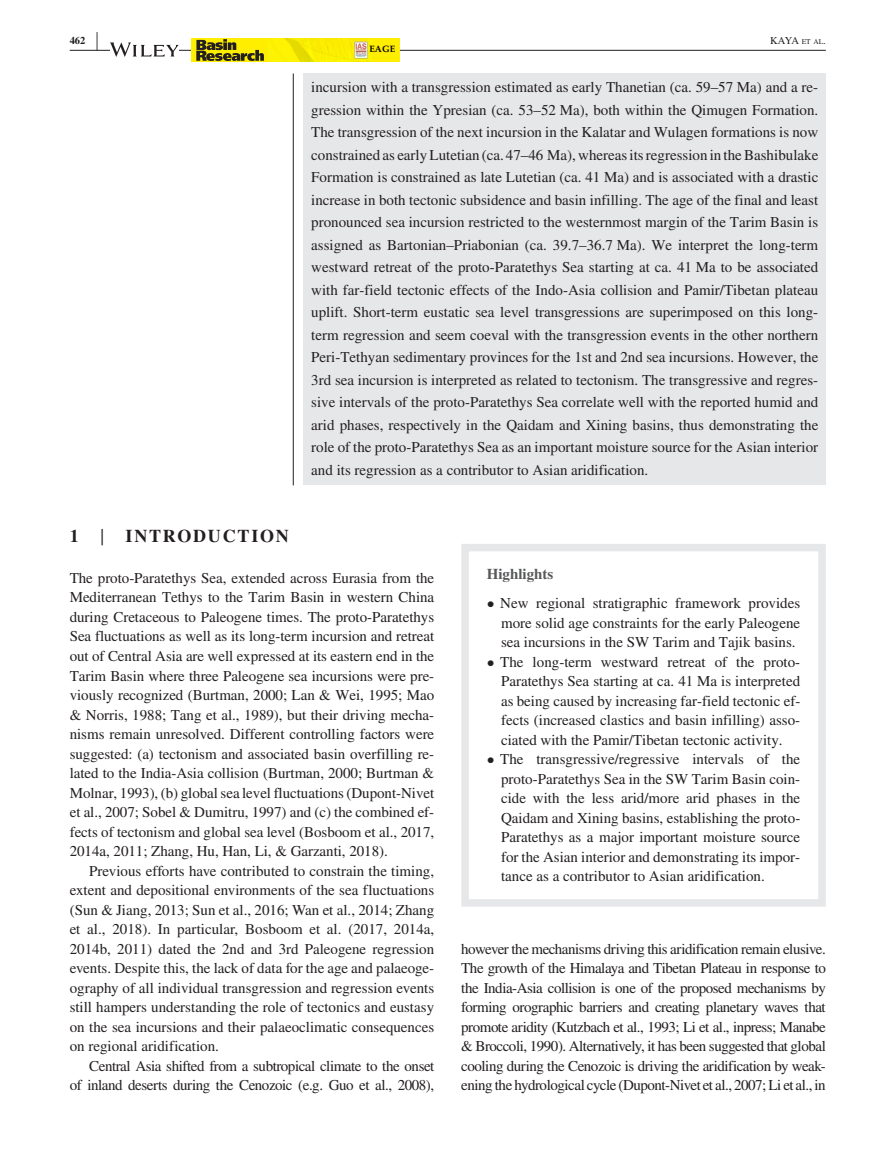
<style>
.page{position:relative;width:893px;height:1174px;background:#fff}
.page>*{position:absolute;margin:0;border:0;box-sizing:border-box;transform-origin:0 0}
.t1{font:700 25.95px "STIX";color:#231f20;scale:.36 1}
.t2{font:700 18px "STIX";letter-spacing:.1em;color:#231f20}
.t3{font:15px/19.5px "STIX";color:#231f20;text-align:justify}
.t4{font:15px/19.5px "STIX";letter-spacing:-.03em;color:#231f20;text-align:right}
.t5{font:700 15px "STIX";color:#57585a}
.t6{font:10.5px "STIX";color:#231f20}
.t7{font:700 10.5px "STIX";color:#231f20}
.t8{font:700 9.15px "Palatino Linotype";color:#000}
.s1{font-size:7.35px}
.s2{font-weight:400;font-size:23.7px}
</style>
<div class="page">
<hr style="left:70px;top:50px;width:756px;height:1px;background:#231f20">
<svg style="left:110px;top:42px;width:69px;height:15px"></svg>
<div style="left:191px;top:38px;width:208px;height:24px;background:#fe0"></div>
<img style="left:268px;top:38px;width:104px;height:24px">
<svg style="left:196px;top:39px;width:68px;height:22px"></svg>
<div style="left:304px;top:73px;width:522px;height:412px;background:#e6e7e9"></div>
<hr style="left:293px;top:73px;width:1px;height:412px;background:#231f20">
<div style="left:461px;top:544px;width:365px;height:362px;border:8px solid #e6e7e9"></div>
<p class="t7" style="left:70px;top:34px;width:17px">462</p>
<h1 class="t1" style="left:96px;top:26px;width:7px">|</h1>
<p class="t8" style="left:369px;top:42px;width:27px">EAGE</p>
<p class="t6" style="left:770px;top:33px;width:57px">KAYA <span class="s1">et al</span>.</p>
<p class="t3" style="left:311px;top:77px;width:509px;line-height:22.5px">incursion with a transgression estimated as early Thanetian (ca. 59–57 Ma) and a re&shy;gression within the Ypresian (ca. 53–52 Ma), both within the Qimugen Formation.<br>The transgression of the next incursion in the Kalatar and Wulagen formations is now constrained as early Lutetian (ca. 47–46 Ma), whereas its regression in the Bashibulake Formation is constrained as late Lutetian (ca. 41 Ma) and is associated with a drastic increase in both tectonic subsidence and basin infilling. The age of the final and least pronounced sea incursion restricted to the westernmost margin of the Tarim Basin is assigned as Bartonian–Priabonian (ca. 39.7–36.7 Ma). We interpret the long‐term westward retreat of the proto‐Paratethys Sea starting at ca. 41 Ma to be associated with far‐field tectonic effects of the Indo‐Asia collision and Pamir/Tibetan plateau uplift. Short‐term eustatic sea level transgressions are superimposed on this long‐ term regression and seem coeval with the transgression events in the other northern Peri‐Tethyan sedimentary provinces for the 1st and 2nd sea incursions. However, the 3rd sea incursion is interpreted as related to tectonism. The transgressive and regres&shy;sive intervals of the proto‐Paratethys Sea correlate well with the reported humid and arid phases, respectively in the Qaidam and Xining basins, thus demonstrating the role of the proto‐Paratethys Sea as an important moisture source for the Asian interior and its regression as a contributor to Asian aridification.</p>
<p class="t2" style="left:70px;top:525px;width:221px">1 <span class="s2">|</span> INTRODUCTION</p>
<p class="t3" style="left:70px;top:569px;width:366px">The proto‐Paratethys Sea, extended across Eurasia from the Mediterranean Tethys to the Tarim Basin in western China during Cretaceous to Paleogene times. The proto‐Paratethys Sea fluctuations as well as its long‐term incursion and retreat out of Central Asia are well expressed at its eastern end in the Tarim Basin where three Paleogene sea incursions were pre&shy;viously recognized (Burtman, 2000; Lan &amp; Wei, 1995; Mao &amp; Norris, 1988; Tang et al., 1989), but their driving mecha&shy;nisms remain unresolved. Different controlling factors were suggested: (a) tectonism and associated basin overfilling re&shy;lated to the India‐Asia collision (Burtman, 2000; Burtman &amp; Molnar, 1993), (b) global sea level fluctuations (Dupont‐Nivet et al., 2007; Sobel &amp; Dumitru, 1997) and (c) the combined ef&shy;fects of tectonism and global sea level (Bosboom et al., 2017, 2014a, 2011; Zhang, Hu, Han, Li, &amp; Garzanti, 2018).</p>
<p class="t3" style="left:70px;top:861px;width:366px;text-indent:20px">Previous efforts have contributed to constrain the timing, extent and depositional environments of the sea fluctuations (Sun &amp; Jiang, 2013; Sun et al., 2016; Wan et al., 2014; Zhang et al., 2018). In particular, Bosboom et al. (2017, 2014a, 2014b, 2011) dated the 2nd and 3rd Paleogene regression events. Despite this, the lack of data for the age and palaeoge&shy;ography of all individual transgression and regression events still hampers understanding the role of tectonics and eustasy on the sea incursions and their palaeoclimatic consequences on regional aridification.</p>
<p class="t4" style="left:70px;top:1056px;width:366px">Central Asia shifted from a subtropical climate to the onset<br>of inland deserts during the Cenozoic (e.g. Guo et al., 2008),</p>
<p class="t5" style="left:487px;top:565px;width:68px">Highlights</p>
<p class="t3" style="left:501px;top:594px;width:301px;text-indent:-14px">• New regional stratigraphic framework provides more solid age constraints for the early Paleogene sea incursions in the SW Tarim and Tajik basins.</p>
<p class="t3" style="left:501px;top:652px;width:301px;text-indent:-14px">• The long‐term westward retreat of the proto‐ Paratethys Sea starting at ca. 41 Ma is interpreted as being caused by increasing far‐field tectonic ef&shy;fects (increased clastics and basin infilling) asso&shy;ciated with the Pamir/Tibetan tectonic activity.</p>
<p class="t3" style="left:501px;top:750px;width:301px;text-indent:-14px">• The transgressive/regressive intervals of the proto‐Paratethys Sea in the SW Tarim Basin coin&shy;cide with the less arid/more arid phases in the Qaidam and Xining basins, establishing the proto‐ Paratethys as a major important moisture source for the Asian interior and demonstrating its impor&shy;tance as a contributor to Asian aridification.</p>
<p class="t3" style="left:461px;top:940px;width:366px">however the mechanisms driving this aridification remain elusive.<br>The growth of the Himalaya and Tibetan Plateau in response to the India‐Asia collision is one of the proposed mechanisms by forming orographic barriers and creating planetary waves that promote aridity (Kutzbach et al., 1993; Li et al., inpress; Manabe &amp; Broccoli, 1990). Alternatively, it has been suggested that global cooling during the Cenozoic is driving the aridification by weak&shy;ening the hydrological cycle (Dupont‐Nivet et al., 2007; Li et al., in</p>
</div>
